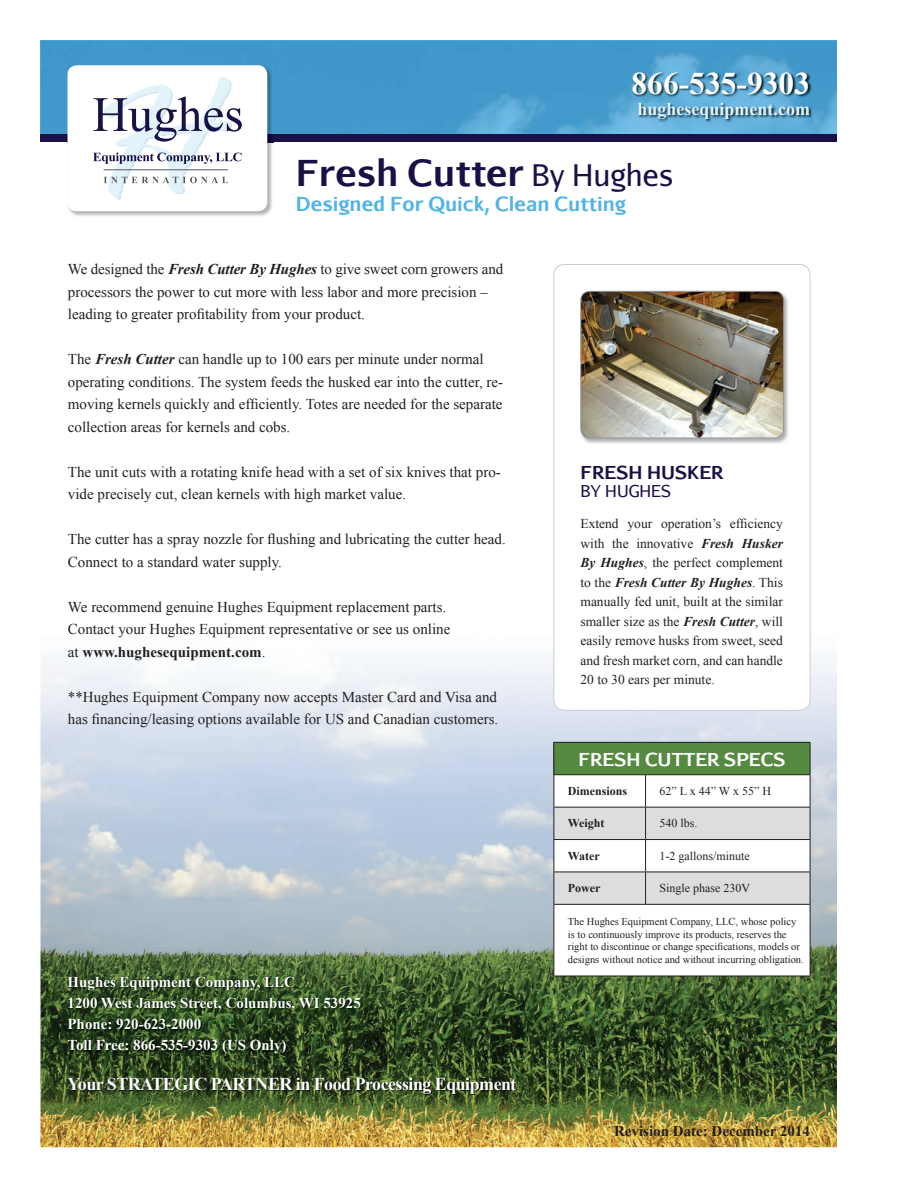
<style>
.page{position:relative;width:918px;height:1188px;background:#fff}
.page>*{position:absolute;margin:0;border:0;box-sizing:border-box;transform-origin:0 0}
.t1{font:700 36px "Aurulent Sans";color:#181147}
.t2{font:700 31.5px "Times New Roman";color:#fff}
.t3{font:700 19.5px "Aurulent Sans";color:#50b3e5}
.t4{font:700 18px "Times New Roman";letter-spacing:-.03em;color:#fff}
.t5{font:700 18px "Times New Roman";color:#e2f3f8}
.t6{font:700 18px "Aurulent Sans";color:#fff}
.t7{font:700 18px "Aurulent Sans";color:#181147}
.t8{font:16.5px "Aurulent Sans";color:#181147}
.t9{font:15px/22.5px "Times New Roman";color:#231f20}
.t10{font:700 15px/21px "Times New Roman";color:#fff}
.t11{font:700 15px "Times New Roman";color:#231f20}
.t12{font:13.5px/19.5px "Times New Roman";color:#231f20;text-align:justify}
.t13{font:12px "Times New Roman";color:#231f20}
.t14{font:700 12px "Times New Roman";color:#231f20}
.t15{font:10.5px/12.6px "Times New Roman";color:#231f20}
.s1{font-weight:400;font-size:30px}
.s2{font-weight:700;font-style:italic}
.s3{font-weight:700}
</style>
<div class="page">
<img style="left:40px;top:273px;width:797px;height:874px">
<img style="left:67px;top:976px;width:295px;height:80px">
<img style="left:67px;top:1078px;width:450px;height:16px">
<img style="left:40px;top:40px;width:797px;height:95px">
<div style="left:40px;top:135px;width:797px;height:7px;background:#181147"></div>
<svg style="left:553px;top:264px;width:257px;height:447px"></svg>
<img style="left:580px;top:291px;width:210px;height:153px">
<img style="left:581px;top:291px;width:203px;height:147px">
<div style="left:581px;top:291px;width:203px;height:147px;border:1px solid #939598;border-radius:9px"></div>
<img style="left:632px;top:72px;width:181px;height:50px">
<img style="left:67px;top:65px;width:206px;height:151px">
<div style="left:67px;top:65px;width:200px;height:146px;background:#fff;border-radius:10px"></div>
<svg style="left:93px;top:77px;width:149px;height:123px"></svg>
<hr style="left:104px;top:170px;width:124px;height:1px;background:#57585a">
<div style="left:554px;top:742px;width:256px;height:33px;background:#568a41"></div>
<svg style="left:555px;top:775px;width:255px;height:201px"></svg>
<svg style="left:555px;top:808px;width:255px;height:96px"></svg>
<hr style="left:554px;top:774px;width:92px;height:1px;background:#231f20">
<hr style="left:554px;top:775px;width:1px;height:32px;background:#231f20">
<hr style="left:646px;top:774px;width:164px;height:1px;background:#231f20">
<hr style="left:645px;top:775px;width:1px;height:32px;background:#231f20">
<hr style="left:810px;top:775px;width:1px;height:32px;background:#231f20">
<hr style="left:554px;top:807px;width:92px;height:1px;background:#231f20">
<hr style="left:554px;top:808px;width:1px;height:31px;background:#231f20">
<hr style="left:646px;top:807px;width:164px;height:1px;background:#231f20">
<hr style="left:645px;top:808px;width:1px;height:31px;background:#231f20">
<hr style="left:810px;top:808px;width:1px;height:31px;background:#231f20">
<hr style="left:554px;top:839px;width:92px;height:1px;background:#231f20">
<hr style="left:554px;top:840px;width:1px;height:32px;background:#231f20">
<hr style="left:646px;top:839px;width:164px;height:1px;background:#231f20">
<hr style="left:645px;top:840px;width:1px;height:32px;background:#231f20">
<hr style="left:810px;top:840px;width:1px;height:32px;background:#231f20">
<hr style="left:554px;top:872px;width:92px;height:1px;background:#231f20">
<hr style="left:554px;top:872px;width:1px;height:32px;background:#231f20">
<hr style="left:646px;top:872px;width:164px;height:1px;background:#231f20">
<hr style="left:645px;top:872px;width:1px;height:32px;background:#231f20">
<hr style="left:810px;top:872px;width:1px;height:32px;background:#231f20">
<hr style="left:554px;top:904px;width:92px;height:1px;background:#231f20">
<hr style="left:554px;top:905px;width:1px;height:71px;background:#231f20">
<hr style="left:646px;top:904px;width:164px;height:1px;background:#231f20">
<hr style="left:810px;top:905px;width:1px;height:71px;background:#231f20">
<hr style="left:554px;top:976px;width:92px;height:1px;background:#231f20">
<hr style="left:646px;top:976px;width:164px;height:1px;background:#231f20">
<hr style="left:554px;top:742px;width:92px;height:1px;background:#231f20">
<hr style="left:554px;top:743px;width:1px;height:31px;background:#231f20">
<hr style="left:646px;top:742px;width:164px;height:1px;background:#231f20">
<hr style="left:810px;top:743px;width:1px;height:31px;background:#231f20">
<h2 class="t2" style="left:632px;top:62px;width:180px">866-535-9303</h2>
<p class="t5" style="left:638px;top:97px;width:174px">hughesequipment.com</p>
<h1 class="t1" style="left:296px;top:146px;width:379px">Fresh Cutter <span class="s1">By Hughes</span></h1>
<h3 class="t3" style="left:296px;top:189px;width:331px">Designed For Quick, Clean Cutting</h3>
<p class="t9" style="left:68px;top:258px;width:437px">We designed the <span class="s2">Fresh Cutter By Hughes</span> to give sweet corn growers and processors the power to cut more with less labor and more precision – leading to greater profitability from your product.</p>
<p class="t9" style="left:68px;top:348px;width:437px">The <span class="s2">Fresh Cutter</span> can handle up to 100 ears per minute under normal operating conditions. The system feeds the husked ear into the cutter, re&shy;moving kernels quickly and efficiently. Totes are needed for the separate collection areas for kernels and cobs.</p>
<p class="t9" style="left:68px;top:460px;width:434px">The unit cuts with a rotating knife head with a set of six knives that pro&shy;vide precisely cut, clean kernels with high market value.</p>
<p class="t9" style="left:68px;top:528px;width:439px">The cutter has a spray nozzle for flushing and lubricating the cutter head.<br>Connect to a standard water supply.</p>
<p class="t9" style="left:68px;top:595px;width:384px">We recommend genuine Hughes Equipment replacement parts.<br>Contact your Hughes Equipment representative or see us online at <span class="s3">www.hughesequipment.com</span>.</p>
<p class="t9" style="left:68px;top:685px;width:432px">**Hughes Equipment Company now accepts Master Card and Visa and has financing/leasing options available for US and Canadian customers.</p>
<p class="t10" style="left:68px;top:972px;width:295px">Hughes Equipment Company, LLC<br>1200 West James Street, Columbus, WI 53925<br>Phone: 920-623-2000<br>Toll Free: 866-535-9303 (US Only)</p>
<p class="t4" style="left:68px;top:1072px;width:451px">Your STRATEGIC PARTNER in Food Processing Equipment</p>
<p class="t7" style="left:580px;top:459px;width:145px">FRESH HUSKER</p>
<p class="t8" style="left:580px;top:480px;width:92px">BY HUGHES</p>
<p class="t12" style="left:580px;top:514px;width:204px">Extend your operation’s efficiency with the innovative <span class="s2">Fresh Husker By Hughes</span>, the perfect complement to the <span class="s2">Fresh Cutter By Hughes</span>. This manually fed unit, built at the similar smaller size as the <span class="s2">Fresh Cutter</span>, will easily remove husks from sweet, seed and fresh market corn, and can handle 20 to 30 ears per minute.</p>
<p class="t6" style="left:579px;top:746px;width:208px">FRESH CUTTER SPECS</p>
<p class="t14" style="left:568px;top:783px;width:61px">Dimensions</p>
<p class="t13" style="left:660px;top:783px;width:113px">62” L x 44” W x 55” H</p>
<p class="t14" style="left:568px;top:815px;width:38px">Weight</p>
<p class="t13" style="left:660px;top:815px;width:40px">540 lbs.</p>
<p class="t14" style="left:568px;top:847px;width:33px">Water</p>
<p class="t13" style="left:660px;top:848px;width:92px">1-2 gallons/minute</p>
<p class="t14" style="left:568px;top:880px;width:34px">Power</p>
<p class="t13" style="left:660px;top:880px;width:92px">Single phase 230V</p>
<p class="t15" style="left:568px;top:915px;width:237px">The Hughes Equipment Company, LLC, whose policy is to continuously improve its products, reserves the right to discontinue or change specifications, models or designs without notice and without incurring obligation.</p>
<p class="t11" style="left:614px;top:1121px;width:197px">Revision Date: December 2014</p>
</div>
